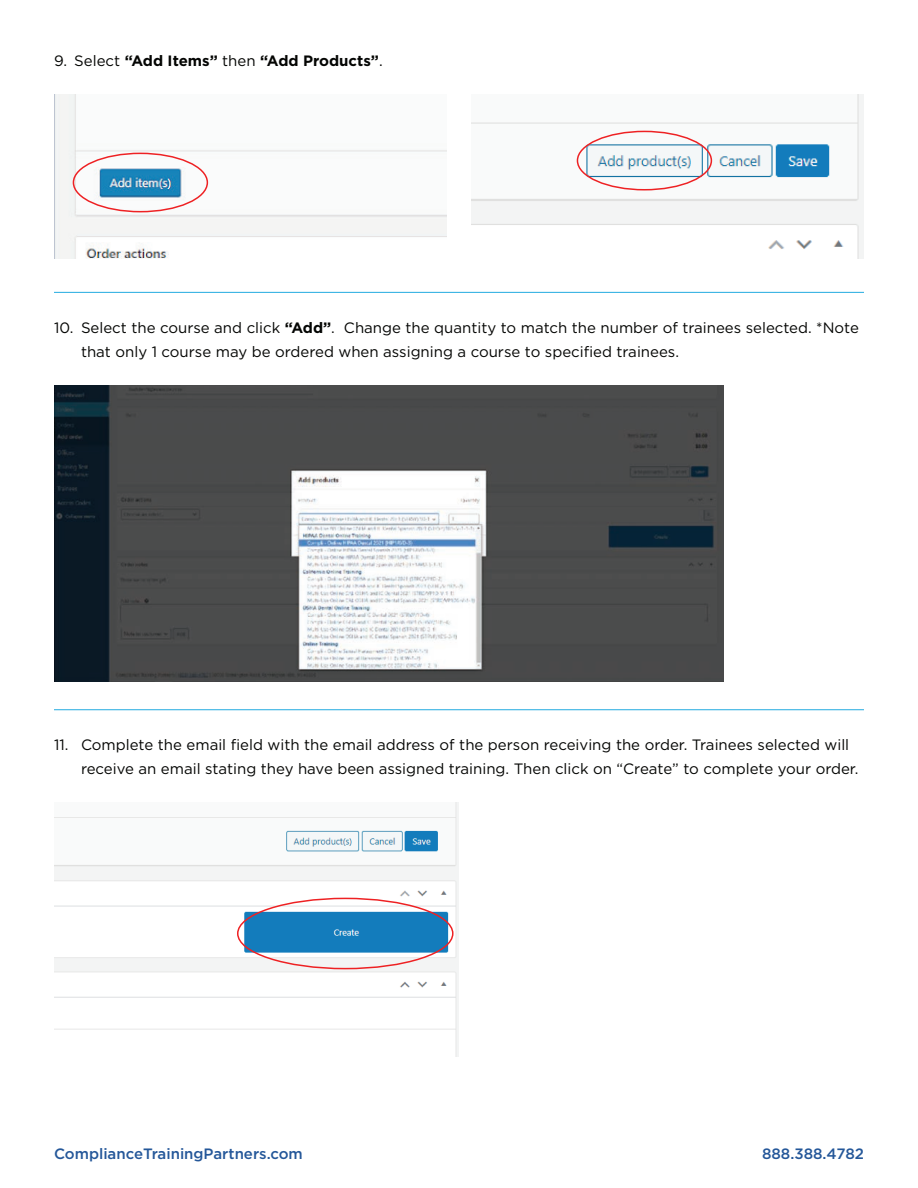
<style>
.page{position:relative;width:918px;height:1188px;background:#fff}
.page>*{position:absolute;margin:0;border:0;box-sizing:border-box;transform-origin:0 0}
.t1{font:15px/24px "Gotham";color:#040503}
.t2{font:500 15px "Gotham";color:#245799}
.t3{font:700 15px "Gotham";color:#040503}
.s1{font-weight:400}
.s2{font-weight:700}
</style>
<div class="page">
<hr style="left:54px;top:709px;width:810px;height:1px;background:#3bb4e4">
<hr style="left:54px;top:292px;width:810px;height:1px;background:#3bb4e4">
<img style="left:54px;top:94px;width:392px;height:165px">
<img style="left:54px;top:386px;width:670px;height:295px">
<img style="left:54px;top:803px;width:405px;height:253px">
<img style="left:472px;top:94px;width:392px;height:165px">
<div style="left:73px;top:153px;width:135px;height:59px;border:2px solid #ee2123;border-radius:50%"></div>
<div style="left:237px;top:898px;width:217px;height:71px;border:2px solid #ee2123;border-radius:50%"></div>
<div style="left:577px;top:131px;width:135px;height:59px;border:2px solid #ee2123;border-radius:50%"></div>
<p class="t3" style="left:54px;top:51px;width:330px"><span class="s1">9. Select</span> “Add Items” <span class="s1">then</span> “Add Products”<span class="s1">.</span></p>
<p class="t1" style="left:81px;top:315px;width:780px;text-indent:-27px">10. Select the course and click <span class="s2">“Add”</span>. Change the quantity to match the number of trainees selected. *Note that only 1 course may be ordered when assigning a course to specified trainees.</p>
<p class="t1" style="left:81px;top:732px;width:779px;text-indent:-27px">11. Complete the email field with the email address of the person receiving the order. Trainees selected will receive an email stating they have been assigned training. Then click on “Create” to complete your order.</p>
<p class="t2" style="left:54px;top:1144px;width:250px">ComplianceTrainingPartners.com</p>
<p class="t2" style="left:762px;top:1144px;width:103px">888.388.4782</p>
</div>
